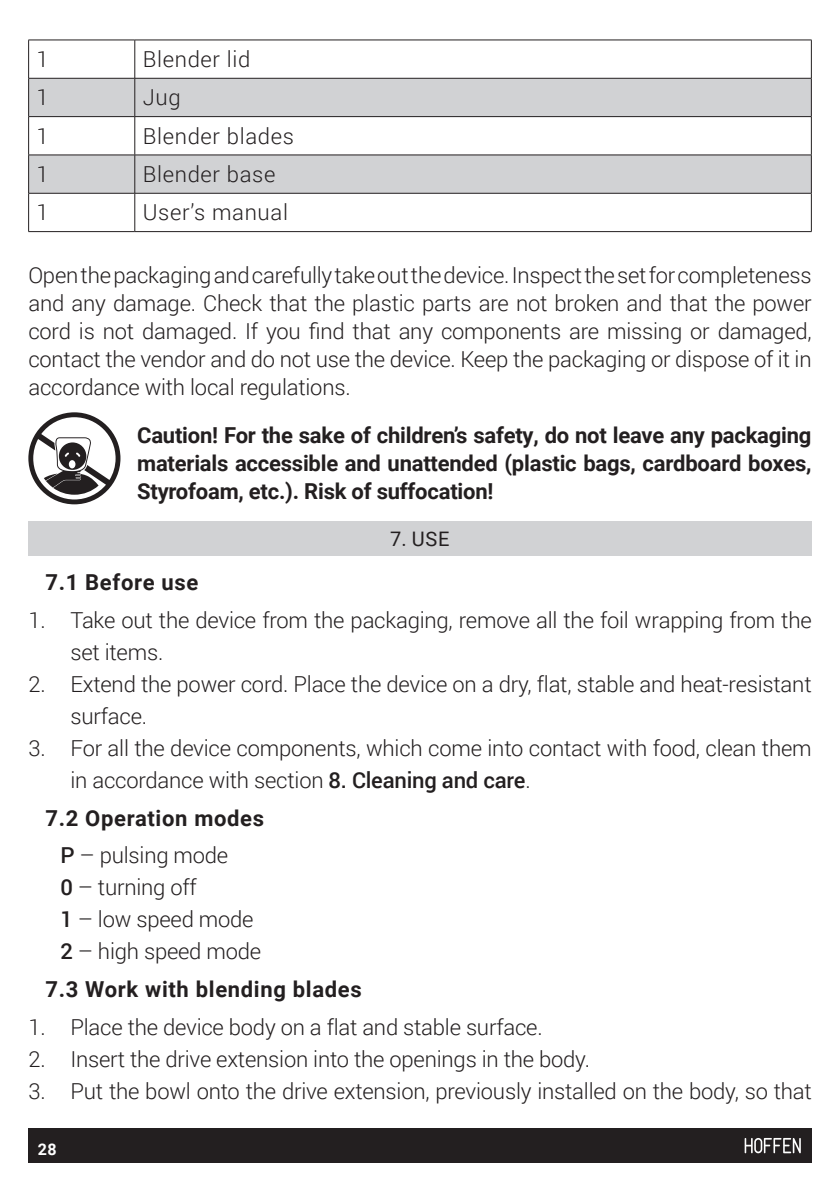
<style>
.page{position:relative;width:840px;height:1191px;background:#fff}
.page>*{position:absolute;margin:0;border:0;box-sizing:border-box;transform-origin:0 0}
._1__lista_wcięta{font:300 22px/28px "Roboto";letter-spacing:-.01em;color:#231f20}
._7_1_paragraph{font:700 22px/28px "Roboto";letter-spacing:-.01em;color:#231f20;text-align:justify}
._7_1_paragraph-2{font:700 22px "Roboto";letter-spacing:.03em;color:#231f20}
._1__lista_wcięta-2{font:300 22px "Roboto";letter-spacing:.03em;color:#231f20}
.TYTULY_ROZDZIALOW{font:20px "Roboto";color:#231f20}
.t1{font:700 16px "Roboto";color:#fff}
.s1{font-weight:500}
</style>
<div class="page">
<div style="left:28px;top:1128px;width:783px;height:34px;background:#231f20"></div>
<svg style="left:744px;top:1138px;width:56px;height:15px"></svg>
<svg style="left:28px;top:412px;width:92px;height:92px"></svg>
<div style="left:28px;top:521px;width:783px;height:35px;background:#d1d2d4"></div>
<svg style="left:29px;top:79px;width:781px;height:114px;fill:#d1d2d4"></svg>
<hr style="left:28px;top:40px;width:107px;height:1px;background:#231f20">
<hr style="left:28px;top:40px;width:1px;height:38px;background:#231f20">
<hr style="left:135px;top:40px;width:676px;height:1px;background:#231f20">
<hr style="left:134px;top:40px;width:1px;height:38px;background:#231f20">
<hr style="left:810px;top:40px;width:1px;height:38px;background:#231f20">
<hr style="left:28px;top:78px;width:107px;height:1px;background:#231f20">
<hr style="left:28px;top:79px;width:1px;height:37px;background:#231f20">
<hr style="left:135px;top:78px;width:676px;height:1px;background:#231f20">
<hr style="left:134px;top:79px;width:1px;height:37px;background:#231f20">
<hr style="left:810px;top:79px;width:1px;height:37px;background:#231f20">
<hr style="left:28px;top:116px;width:107px;height:1px;background:#231f20">
<hr style="left:28px;top:117px;width:1px;height:38px;background:#231f20">
<hr style="left:135px;top:116px;width:676px;height:1px;background:#231f20">
<hr style="left:134px;top:117px;width:1px;height:38px;background:#231f20">
<hr style="left:810px;top:117px;width:1px;height:38px;background:#231f20">
<hr style="left:28px;top:155px;width:107px;height:1px;background:#231f20">
<hr style="left:28px;top:155px;width:1px;height:38px;background:#231f20">
<hr style="left:135px;top:155px;width:676px;height:1px;background:#231f20">
<hr style="left:134px;top:155px;width:1px;height:38px;background:#231f20">
<hr style="left:810px;top:155px;width:1px;height:38px;background:#231f20">
<hr style="left:28px;top:193px;width:107px;height:1px;background:#231f20">
<hr style="left:28px;top:193px;width:1px;height:38px;background:#231f20">
<hr style="left:135px;top:193px;width:676px;height:1px;background:#231f20">
<hr style="left:134px;top:193px;width:1px;height:38px;background:#231f20">
<hr style="left:810px;top:193px;width:1px;height:38px;background:#231f20">
<hr style="left:28px;top:231px;width:107px;height:1px;background:#231f20">
<hr style="left:135px;top:231px;width:676px;height:1px;background:#231f20">
<p class="_1__lista_wcięta" style="left:37px;top:44px;width:14px">1</p>
<p class="_1__lista_wcięta-2" style="left:143px;top:44px;width:109px">Blender lid</p>
<p class="_1__lista_wcięta" style="left:37px;top:83px;width:14px">1</p>
<p class="_1__lista_wcięta" style="left:143px;top:83px;width:39px">Jug</p>
<p class="_1__lista_wcięta" style="left:37px;top:121px;width:14px">1</p>
<p class="_1__lista_wcięta-2" style="left:143px;top:120px;width:153px">Blender blades</p>
<p class="_1__lista_wcięta" style="left:37px;top:159px;width:14px">1</p>
<p class="_1__lista_wcięta-2" style="left:143px;top:159px;width:134px">Blender base</p>
<p class="_1__lista_wcięta" style="left:37px;top:198px;width:14px">1</p>
<p class="_1__lista_wcięta-2" style="left:143px;top:197px;width:147px">User’s manual</p>
<p class="_1__lista_wcięta" style="left:28px;top:261px;width:784px;text-align:justify">Open the packaging and carefully take out the device. Inspect the set for completeness and any damage. Check that the plastic parts are not broken and that the power cord is not damaged. If you find that any components are missing or damaged, contact the vendor and do not use the device. Keep the packaging or dispose of it in accordance with local regulations.</p>
<p class="_7_1_paragraph" style="left:137px;top:420px;width:675px">Caution! For the sake of children’s safety, do not leave any packaging materials accessible and unattended (plastic bags, cardboard boxes, Styrofoam, etc.). Risk of suffocation!</p>
<p class="TYTULY_ROZDZIALOW" style="left:390px;top:524px;width:61px">7. USE</p>
<p class="_7_1_paragraph-2" style="left:45px;top:567px;width:154px">7.1 Before use</p>
<p class="_1__lista_wcięta" style="left:70px;top:603px;width:742px;line-height:32px;text-indent:-42px">1. Take out the device from the packaging, remove all the foil wrapping from the set items.</p>
<p class="_1__lista_wcięta" style="left:70px;top:667px;width:742px;line-height:32px;text-indent:-42px">2. Extend the power cord. Place the device on a dry, flat, stable and heat-resistant surface.</p>
<p class="_1__lista_wcięta" style="left:70px;top:731px;width:742px;line-height:32px;text-indent:-42px">3. For all the device components, which come into contact with food, clean them in accordance with section <span class="s1">8. Cleaning and care</span>.</p>
<p class="_7_1_paragraph-2" style="left:45px;top:802px;width:220px">7.2 Operation modes</p>
<p class="_1__lista_wcięta" style="left:60px;top:840px;width:169px"><span class="s1">P</span> – pulsing mode</p>
<p class="_1__lista_wcięta" style="left:60px;top:872px;width:138px"><span class="s1">0</span> – turning off</p>
<p class="_1__lista_wcięta" style="left:60px;top:904px;width:194px"><span class="s1">1</span> – low speed mode</p>
<p class="_1__lista_wcięta" style="left:60px;top:936px;width:202px"><span class="s1">2</span> – high speed mode</p>
<p class="_7_1_paragraph-2" style="left:45px;top:974px;width:318px">7.3 Work with blending blades</p>
<p class="_1__lista_wcięta" style="left:28px;top:1012px;width:515px">1. Place the device body on a flat and stable surface.</p>
<p class="_1__lista_wcięta" style="left:28px;top:1044px;width:562px">2. Insert the drive extension into the openings in the body.</p>
<p class="_1__lista_wcięta" style="left:28px;top:1076px;width:784px">3. Put the bowl onto the drive extension, previously installed on the body, so that</p>
<p class="t1" style="left:28px;top:1138px;width:30px"><sup>3</sup>28</p>
</div>
